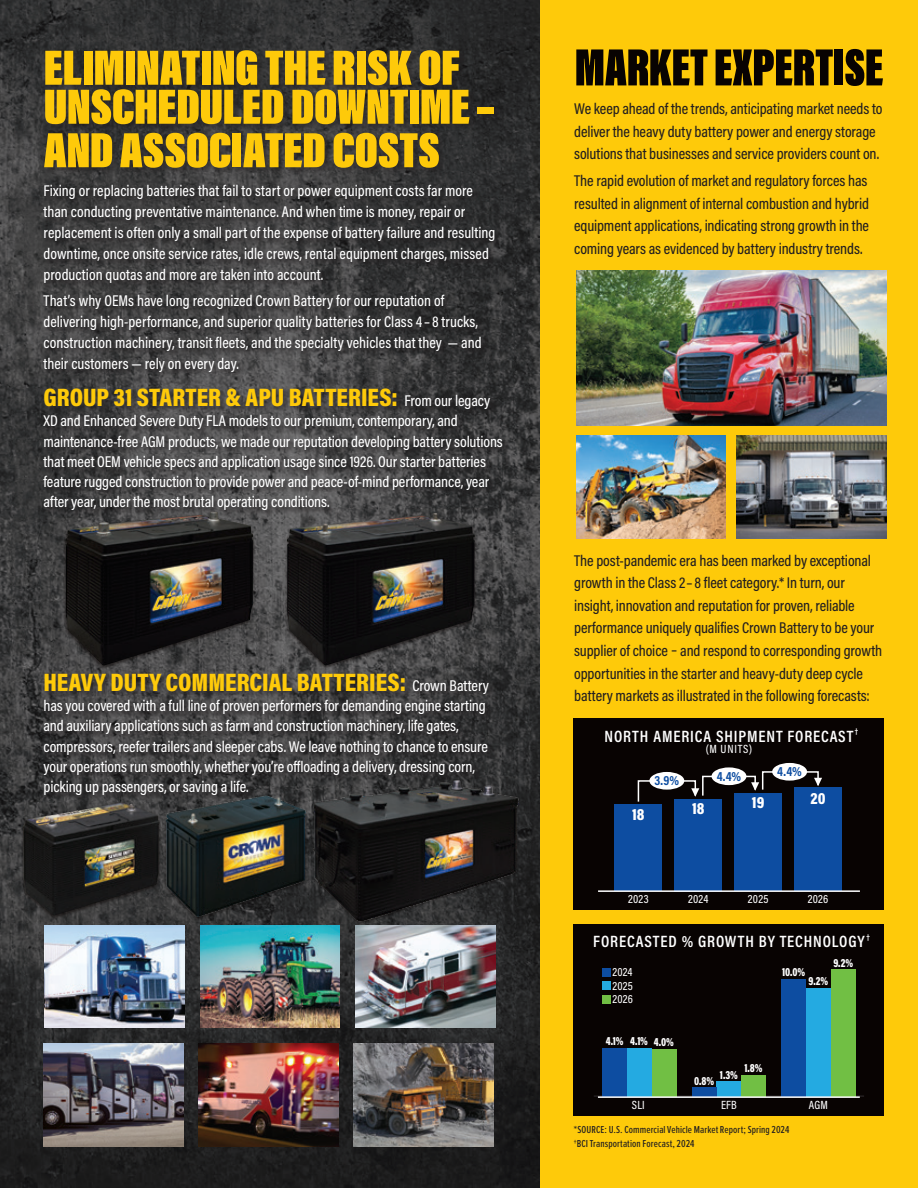
<style>
.page{position:relative;width:918px;height:1188px;background:#fff}
.page>*{position:absolute;margin:0;border:0;box-sizing:border-box;transform-origin:0 0}
.t1{font:900 54px "Acumin Pro Extra Cond";letter-spacing:-.01em;color:#080302}
.t2{font:900 51px/39px "Acumin Pro Extra Cond";letter-spacing:-.015em;color:#feca0a;scale:1.1 1}
.t3{font:900 25.5px "Acumin Pro Cond";color:#feca0a}
.t4{font:600 16.5px "Acumin Pro Cond";letter-spacing:.055em;color:#fff}
.t5{font:900 16.5px "Acumin Pro Cond";letter-spacing:-.005em;color:#fff}
.t6{font:500 15.75px/20.2px "Acumin Pro Cond";color:#fff}
.t7{font:500 15.75px/22.5px "Acumin Pro Cond";letter-spacing:-.01em;color:#231f20}
.t8{font:700 13.5px "Acumin Pro Cond";color:#0d4da1}
.t9{font:500 12px/13.5px "Acumin Pro Cond";letter-spacing:.015em;color:#fff;text-align:justify}
.t10{font:900 12px "Acumin Pro Cond";color:#fff;scale:.9 1}
.t11{font:500 10.5px/13.5px "Proxima Nova Ex Cn";letter-spacing:.01em;color:#231f20;scale:1.04 1}
.t12{font:600 9px "Acumin Pro Cond";color:#fff}
.s1{font-weight:500;font-size:15.75px;color:#fff}
</style>
<div class="page">
<div style="left:540px;top:0;width:378px;height:1188px;background:#feca0a"></div>
<img style="left:0;top:0;width:540px;height:1188px">
<img style="left:0;top:580px;width:1px;height:608px">
<div style="left:43px;top:49px;width:459px;height:126px;background:#231f20;opacity:.4"></div>
<div style="left:42px;top:184px;width:460px;height:195px;background:#231f20;opacity:.4"></div>
<div style="left:42px;top:672px;width:454px;height:131px;background:#231f20;opacity:.4"></div>
<img style="left:45px;top:925px;width:140px;height:103px">
<img style="left:200px;top:925px;width:140px;height:103px">
<img style="left:355px;top:925px;width:140px;height:103px">
<img style="left:43px;top:1044px;width:140px;height:103px">
<img style="left:199px;top:1044px;width:139px;height:103px">
<img style="left:354px;top:1044px;width:140px;height:103px">
<div style="left:62px;top:510px;width:416px;height:160px;background:#080302;opacity:.6"></div>
<img style="left:287px;top:518px;width:188px;height:148px">
<img style="left:65px;top:518px;width:188px;height:148px">
<img style="left:576px;top:270px;width:310px;height:156px">
<div style="left:42px;top:387px;width:468px;height:131px;background:#231f20;opacity:.4"></div>
<img style="left:576px;top:436px;width:150px;height:102px">
<img style="left:736px;top:436px;width:150px;height:102px">
<div style="left:574px;top:719px;width:310px;height:191px;background:#080302"></div>
<div style="left:574px;top:924px;width:310px;height:192px;background:#080302"></div>
<hr style="left:594px;top:1095px;width:270px;height:2px;background:#231f20">
<div style="left:652px;top:1050px;width:24px;height:47px;background:#71bf44"></div>
<div style="left:741px;top:1075px;width:25px;height:22px;background:#71bf44"></div>
<div style="left:831px;top:970px;width:25px;height:127px;background:#71bf44"></div>
<div style="left:627px;top:1048px;width:25px;height:49px;background:#24aae1"></div>
<div style="left:716px;top:1081px;width:25px;height:16px;background:#24aae1"></div>
<div style="left:806px;top:988px;width:25px;height:109px;background:#24aae1"></div>
<div style="left:602px;top:1048px;width:25px;height:49px;background:#0d4da1"></div>
<div style="left:692px;top:1087px;width:24px;height:10px;background:#0d4da1"></div>
<div style="left:781px;top:979px;width:25px;height:118px;background:#0d4da1"></div>
<div style="left:795px;top:787px;width:47px;height:104px;background:#0d4da1"></div>
<div style="left:735px;top:793px;width:47px;height:98px;background:#0d4da1"></div>
<div style="left:675px;top:799px;width:47px;height:92px;background:#0d4da1"></div>
<div style="left:615px;top:805px;width:47px;height:86px;background:#0d4da1"></div>
<hr style="left:598px;top:890px;width:262px;height:2px;background:#fff">
<hr style="left:598px;top:1096px;width:262px;height:2px;background:#fff">
<div style="left:602px;top:968px;width:8px;height:8px;background:#0d4da1"></div>
<div style="left:602px;top:982px;width:8px;height:8px;background:#24aae1"></div>
<div style="left:602px;top:995px;width:8px;height:8px;background:#71bf44"></div>
<svg style="left:637px;top:770px;width:185px;height:33px"></svg>
<div style="left:649px;top:772px;width:35px;height:18px;background:#fff;border-radius:50%"></div>
<div style="left:712px;top:767px;width:34px;height:18px;background:#fff;border-radius:50%"></div>
<div style="left:772px;top:763px;width:35px;height:18px;background:#fff;border-radius:50%"></div>
<div style="left:20px;top:778px;width:501px;height:147px;background:#080302;opacity:.6"></div>
<img style="left:23px;top:802px;width:137px;height:114px">
<img style="left:164px;top:795px;width:143px;height:123px">
<img style="left:311px;top:780px;width:212px;height:143px">
<h2 class="t2" style="left:44px;top:48px;width:412px">ELIMINATING THE RISK OF<br>UNSCHEDULED DOWNTIME –</h2>
<h2 class="t2" style="left:44px;top:130px;width:362px">AND ASSOCIATED COSTS</h2>
<p class="t6" style="left:44px;top:180px;width:453px;line-height:21px">Fixing or replacing batteries that fail to start or power equipment costs far more than conducting preventative maintenance. And when time is money, repair or replacement is often only a small part of the expense of battery failure and resulting downtime, once onsite service rates, idle crews, rental equipment charges, missed production quotas and more are taken into account.</p>
<p class="t6" style="left:44px;top:290px;width:440px;line-height:21px">That’s why OEMs have long recognized Crown Battery for our reputation of delivering high-performance, and superior quality batteries for Class 4 – 8 trucks, construction machinery, transit fleets, and the specialty vehicles that they — and their customers — rely on every day.</p>
<h3 class="t3" style="left:44px;top:381px;width:448px">GROUP 31 STARTER &amp; APU BATTERIES: <span class="s1">From our legacy</span></h3>
<p class="t6" style="left:44px;top:410px;width:461px">XD and Enhanced Severe Duty FLA models to our premium, contemporary, and maintenance-free AGM products, we made our reputation developing battery solutions that meet OEM vehicle specs and application usage since 1926. Our starter batteries feature rugged construction to provide power and peace-of-mind performance, year after year, under the most brutal operating conditions.</p>
<h3 class="t3" style="left:44px;top:665px;width:447px">HEAVY DUTY COMMERCIAL BATTERIES: <span class="s1">Crown Battery</span></h3>
<p class="t6" style="left:44px;top:695px;width:446px">has you covered with a full line of proven performers for demanding engine starting and auxiliary applications such as farm and construction machinery, life gates, compressors, reefer trailers and sleeper cabs. We leave nothing to chance to ensure your operations run smoothly, whether you’re offloading a delivery, dressing corn, picking up passengers, or saving a life.</p>
<h1 class="t1" style="left:575px;top:35px;width:310px">MARKET EXPERTISE</h1>
<p class="t7" style="left:574px;top:97px;width:310px">We keep ahead of the trends, anticipating market needs to deliver the heavy duty battery power and energy storage solutions that businesses and service providers count on.</p>
<p class="t7" style="left:574px;top:169px;width:296px;text-align:justify">The rapid evolution of market and regulatory forces has resulted in alignment of internal combustion and hybrid equipment applications, indicating strong growth in the coming years as evidenced by battery industry trends.</p>
<p class="t7" style="left:574px;top:549px;width:310px">The post-pandemic era has been marked by exceptional growth in the Class 2– 8 fleet category.* In turn, our insight, innovation and reputation for proven, reliable performance uniquely qualifies Crown Battery to be your supplier of choice ‒ and respond to corresponding growth opportunities in the starter and heavy-duty deep cycle battery markets as illustrated in the following forecasts:</p>
<p class="t4" style="left:605px;top:725px;width:250px">NORTH AMERICA SHIPMENT FORECAST</p>
<p class="t12" style="left:855px;top:725px;width:5px">†</p>
<p class="t9" style="left:706px;top:742px;width:48px">(M UNITS)</p>
<p class="t5" style="left:632px;top:804px;width:14px">18</p>
<p class="t8" style="left:654px;top:772px;width:26px">3.9%</p>
<p class="t8" style="left:717px;top:767px;width:26px">4.4%</p>
<p class="t8" style="left:777px;top:763px;width:26px">4.4%</p>
<p class="t5" style="left:692px;top:798px;width:14px">18</p>
<p class="t5" style="left:752px;top:792px;width:14px">19</p>
<p class="t5" style="left:811px;top:787px;width:17px">20</p>
<p class="t9" style="left:628px;top:892px;width:22px">2023</p>
<p class="t9" style="left:688px;top:892px;width:22px">2024</p>
<p class="t9" style="left:748px;top:892px;width:22px">2025</p>
<p class="t9" style="left:808px;top:892px;width:22px">2026</p>
<p class="t12" style="left:866px;top:931px;width:5px">†</p>
<p class="t4" style="left:593px;top:931px;width:273px">FORECASTED % GROWTH BY TECHNOLOGY</p>
<p class="t9" style="left:612px;top:965px;width:22px">2024<br>2025<br>2026</p>
<p class="t10" style="left:606px;top:1033px;width:21px">4.1%</p>
<p class="t10" style="left:630px;top:1033px;width:50px">4.1% 4.0%</p>
<p class="t9" style="left:632px;top:1097px;width:14px">SLI</p>
<p class="t10" style="left:833px;top:955px;width:24px">9.2%</p>
<p class="t10" style="left:782px;top:964px;width:27px">10.0%</p>
<p class="t10" style="left:809px;top:973px;width:24px">9.2%</p>
<p class="t10" style="left:745px;top:1060px;width:22px">1.8%</p>
<p class="t10" style="left:720px;top:1067px;width:22px">1.3%</p>
<p class="t10" style="left:694px;top:1073px;width:24px">0.8%</p>
<p class="t9" style="left:721px;top:1097px;width:17px">EFB</p>
<p class="t9" style="left:809px;top:1097px;width:20px">AGM</p>
<p class="t11" style="left:574px;top:1123px;width:209px">*SOURCE: U.S. Commercial Vehicle Market Report; Spring 2024 †BCI Transportation Forecast, 2024</p>
</div>
